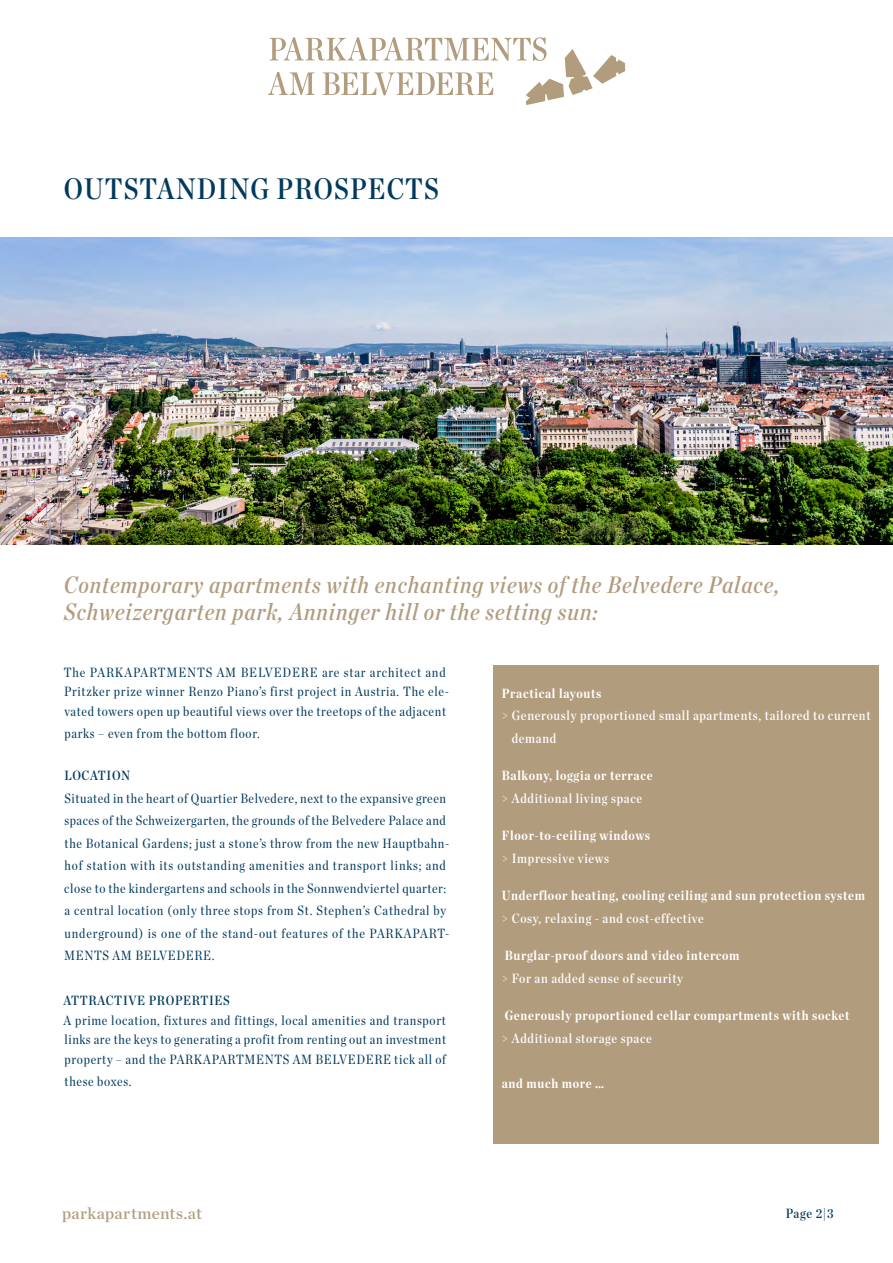
<style>
.page{position:relative;width:893px;height:1263px;background:#fff}
.page>*{position:absolute;margin:0;border:0;box-sizing:border-box;transform-origin:0 0}
.t1{font:30px "Chronicle Deck Cond Semi";letter-spacing:.04em;color:#003a5e}
.t2{font:italic 24px/27px "Chronicle Deck Cond Semi";letter-spacing:.04em;color:#b29c7e}
.t3{font:16.5px "Chronicle Deck Semi";letter-spacing:.015em;color:#b29c7e}
.t4{font:13.5px/22.5px "Chronicle Deck Cond";letter-spacing:.05em;color:#003a5e}
.t5{font:700 13.5px "Chronicle Deck Cond";letter-spacing:.05em;color:#fff}
.t6{font:13.5px/22.5px "Chronicle Deck Cond Semi";letter-spacing:.05em;color:#fff}
.t7{font:13.5px "Chronicle Deck Cond Semi";letter-spacing:.05em;color:#003a5e}
</style>
<div class="page">
<img style="left:0;top:237px;width:893px;height:307px">
<svg style="left:268px;top:37px;width:357px;height:68px"></svg>
<div style="left:493px;top:666px;width:386px;height:478px;background:#b29c7e"></div>
<h1 class="t1" style="left:64px;top:166px;width:377px">OUTSTANDING PROSPECTS</h1>
<h2 class="t2" style="left:64px;top:570px;width:717px">Contemporary apartments with enchanting views of the Belvedere Palace,<br>Schweizergarten park, Anninger hill or the setting sun:</h2>
<p class="t4" style="left:64px;top:661px;width:387px;line-height:19.5px">The PARKAPARTMENTS AM BELVEDERE are star architect and<br>Pritzker prize winner Renzo Piano’s first project in Austria. The ele&shy;vated towers open up beautiful views over the treetops of the adjacent</p>
<p class="t4" style="left:65px;top:721px;width:197px">parks – even from the bottom floor.</p>
<p class="t7" style="left:64px;top:765px;width:67px">LOCATION</p>
<p class="t4" style="left:64px;top:786px;width:387px">Situated in the heart of Quartier Belvedere, next to the expansive green spaces of the Schweizergarten, the grounds of the Belvedere Palace and the Botanical Gardens; just a stone’s throw from the new Hauptbahn&shy;hof station with its outstanding amenities and transport links; and close to the kindergartens and schools in the Sonnwendviertel quarter: a central location (only three stops from St. Stephen’s Cathedral by underground) is one of the stand-out features of the PARKAPART-MENTS AM BELVEDERE.</p>
<p class="t7" style="left:63px;top:990px;width:168px">ATTRACTIVE PROPERTIES</p>
<p class="t4" style="left:63px;top:1009px;width:384px;line-height:19.5px;text-align:justify">A prime location, fixtures and fittings, local amenities and transport links are the keys to generating a profit from renting out an investment property – and the PARKAPARTMENTS AM BELVEDERE tick all of</p>
<p class="t4" style="left:65px;top:1069px;width:68px">these boxes.</p>
<p class="t5" style="left:502px;top:682px;width:101px">Practical layouts</p>
<p class="t6" style="left:512px;top:703px;width:360px;text-indent:-10px">&gt; Generously proportioned small apartments, tailored to current demand</p>
<p class="t5" style="left:502px;top:765px;width:152px">Balkony, loggia or terrace</p>
<p class="t6" style="left:502px;top:786px;width:142px">&gt; Additional living space</p>
<p class="t5" style="left:502px;top:825px;width:150px">Floor-to-ceiling windows</p>
<p class="t6" style="left:502px;top:846px;width:109px">&gt; Impressive views</p>
<p class="t5" style="left:502px;top:885px;width:365px">Underfloor heating, cooling ceiling and sun protection system</p>
<p class="t6" style="left:502px;top:906px;width:204px">&gt; Cosy, relaxing - and cost-effective</p>
<p class="t5" style="left:505px;top:945px;width:236px">Burglar-proof doors and video intercom</p>
<p class="t6" style="left:502px;top:966px;width:183px">&gt; For an added sense of security</p>
<p class="t5" style="left:505px;top:1005px;width:346px">Generously proportioned cellar compartments with socket</p>
<p class="t6" style="left:502px;top:1026px;width:151px">&gt; Additional storage space</p>
<p class="t5" style="left:502px;top:1072px;width:104px">and much more …</p>
<p class="t3" style="left:62px;top:1200px;width:141px">parkapartments.at</p>
<p class="t7" style="left:786px;top:1202px;width:49px">Page 2|3</p>
</div>
